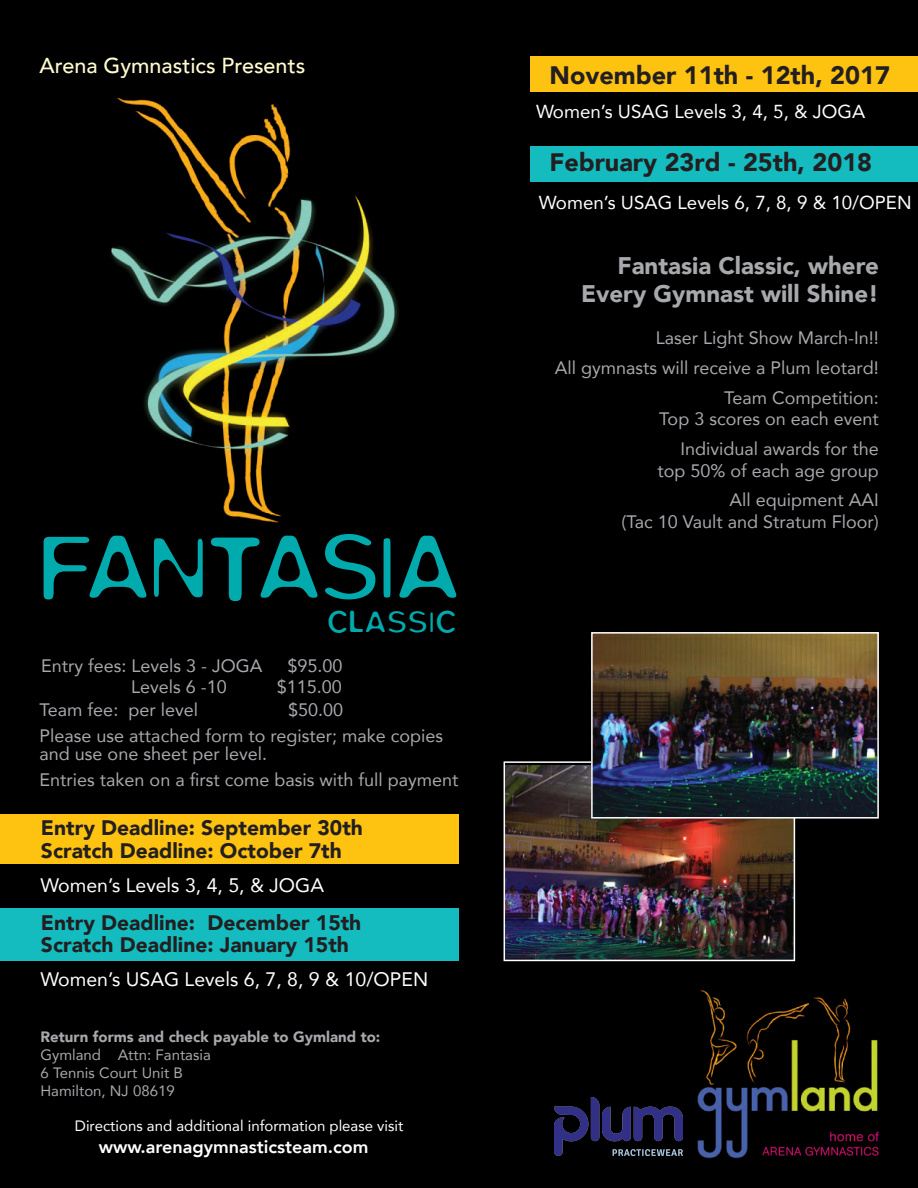
<style>
.page{position:relative;width:918px;height:1188px;background:#000}
.page>*{position:absolute;margin:0;border:0;box-sizing:border-box;transform-origin:0 0}
.t1{font:300 99.15px "Blur";color:#00aaad}
.t2{font:300 32.55px "Blur";letter-spacing:.05em;color:#00aaad}
.t3{font:900 25.2px "Avenir";color:#231f20}
.t4{font:900 24px/28.5px "Avenir";color:#a8a9ad;text-align:right}
.t5{font:500 21.6px "Avenir";color:#fffbcf}
.t6{font:900 21px/22.5px "Avenir";color:#231f20}
.t7{font:19.5px "Avenir";color:#fff}
.t8{font:18.75px "Avenir";color:#fff}
.t9{font:18px/29.7px "Avenir";color:#a8a9ad;text-align:right}
.t10{font:800 18px "Avenir";color:#fff}
.t11{font:15px/18px "Avenir";color:#a8a9ad}
.t12{font:15px "Avenir";color:#fff}
.t13{font:900 15px "Avenir";color:#a8a9ad}
</style>
<div class="page">
<div style="left:530px;top:146px;width:388px;height:35px;background:#14bbbf"></div>
<div style="left:531px;top:57px;width:387px;height:35px;background:#fec210"></div>
<div style="left:0;top:814px;width:459px;height:50px;background:#fec210"></div>
<div style="left:0;top:909px;width:459px;height:52px;background:#14bbbf"></div>
<img style="left:666px;top:986px;width:222px;height:188px">
<img style="left:36px;top:98px;width:453px;height:636px">
<img style="left:507px;top:765px;width:285px;height:193px">
<div style="left:504px;top:761px;width:291px;height:200px;border:2px solid #fff"></div>
<img style="left:594px;top:635px;width:282px;height:181px">
<div style="left:591px;top:632px;width:288px;height:187px;border:2px solid #fff"></div>
<img style="left:555px;top:1098px;width:128px;height:58px">
<p class="t5" style="left:40px;top:47px;width:267px">Arena Gymnastics Presents</p>
<h1 class="t1" style="left:40px;top:512px;width:421px">FANTASIA</h1>
<h2 class="t2" style="left:327px;top:603px;width:130px">CLASSIC</h2>
<p class="t9" style="left:41px;top:650px;width:223px">Entry fees: Levels 3 - JOGA</p>
<p class="t9" style="left:288px;top:650px;width:57px">$95.00</p>
<p class="t9" style="left:131px;top:672px;width:97px">Levels 6 -10</p>
<p class="t9" style="left:277px;top:672px;width:67px">$115.00</p>
<p class="t9" style="left:40px;top:694px;width:160px">Team fee: per level</p>
<p class="t9" style="left:40px;top:696px;width:405px;line-height:26.1px;text-align:left;text-indent:248px">$50.00<br>Please use attached form to register; make copies</p>
<p class="t9" style="left:40px;top:740px;width:420px;line-height:26.1px;text-align:left">and use one sheet per level.<br>Entries taken on a first come basis with full payment</p>
<p class="t6" style="left:41px;top:816px;width:323px">Entry Deadline: September 30th<br>Scratch Deadline: October 7th</p>
<p class="t7" style="left:40px;top:869px;width:285px">Women’s Levels 3, 4, 5, &amp; JOGA</p>
<p class="t6" style="left:41px;top:911px;width:322px">Entry Deadline: December 15th<br>Scratch Deadline: January 15th</p>
<p class="t7" style="left:40px;top:964px;width:389px">Women’s USAG Levels 6, 7, 8, 9 &amp; 10/OPEN</p>
<p class="t13" style="left:40px;top:1024px;width:341px">Return forms and check payable to Gymland to:</p>
<p class="t11" style="left:40px;top:1045px;width:172px">Gymland Attn: Fantasia<br>6 Tennis Court Unit B<br>Hamilton, NJ 08619</p>
<p class="t12" style="left:75px;top:1114px;width:330px">Directions and additional information please visit</p>
<p class="t10" style="left:99px;top:1133px;width:271px">www.arenagymnasticsteam.com</p>
<h3 class="t3" style="left:550px;top:53px;width:342px">November 11th - 12th, 2017</h3>
<p class="t8" style="left:536px;top:97px;width:331px">Women’s USAG Levels 3, 4, 5, &amp; JOGA</p>
<h3 class="t3" style="left:549px;top:141px;width:324px">February 23rd - 25th, 2018</h3>
<p class="t8" style="left:539px;top:187px;width:374px">Women’s USAG Levels 6, 7, 8, 9 &amp; 10/OPEN</p>
<h3 class="t4" style="left:581px;top:251px;width:299px">Fantasia Classic, where<br>Every Gymnast will Shine!</h3>
<p class="t9" style="left:555px;top:323px;width:326px">Laser Light Show March-In!!<br>All gymnasts will receive a Plum leotard!<br>Team Competition:</p>
<p class="t9" style="left:659px;top:404px;width:221px">Top 3 scores on each event<br>Individual awards for the</p>
<p class="t9" style="left:657px;top:455px;width:223px">top 50% of each age group<br>All equipment AAI</p>
<p class="t9" style="left:621px;top:506px;width:259px">(Tac 10 Vault and Stratum Floor)</p>
</div>
